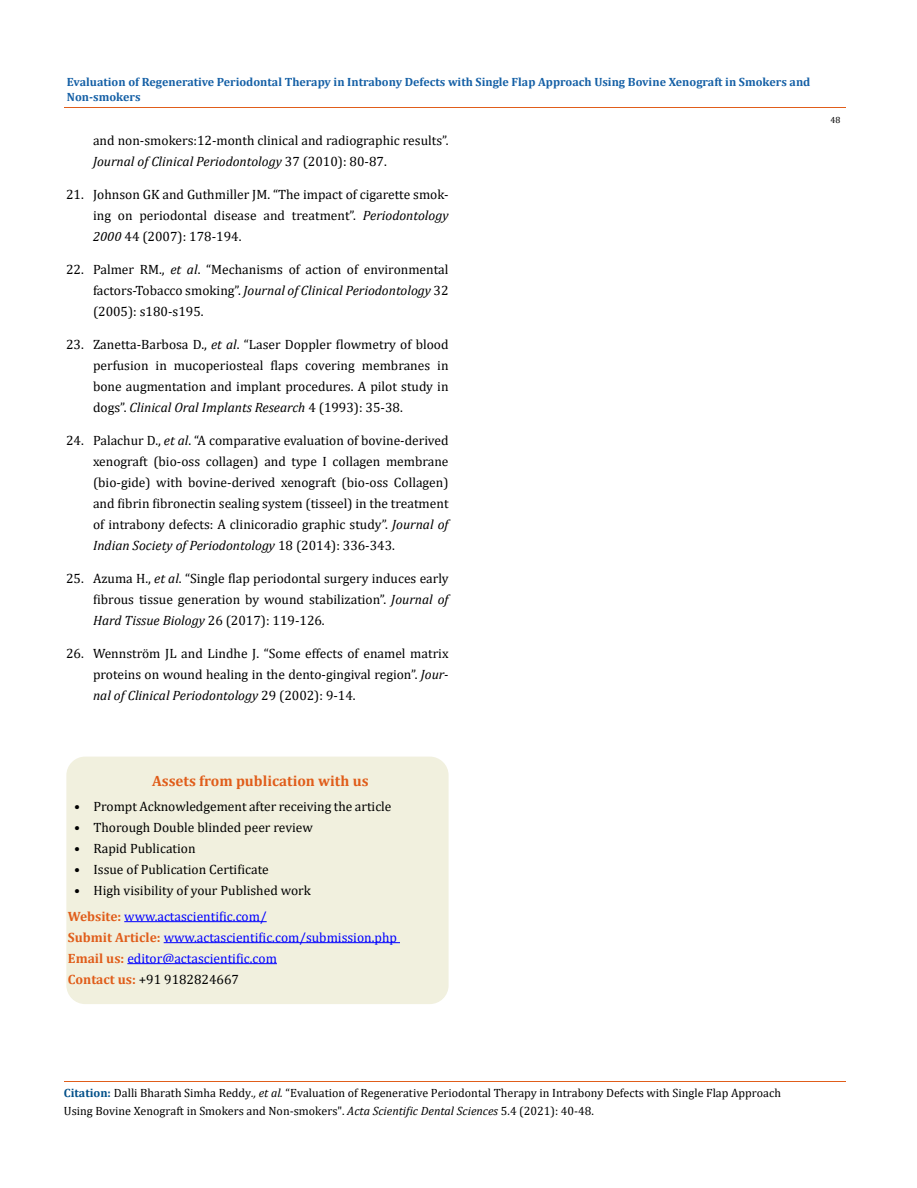
<style>
.page{position:relative;width:917px;height:1188px;background:#fff}
.page>*{position:absolute;margin:0;border:0;box-sizing:border-box;transform-origin:0 0}
.t1{font:700 15px "Cambria";color:#e05d1a}
.t2{font:13.5px/21px "Cambria";color:#000;text-align:justify}
.t3{font:13.5px/21px "Cambria";color:#00f}
.t4{font:12px/18px "Cambria";color:#000}
.t5{font:700 12px/15px "Cambria";color:#1560a6}
.t6{font:9px "Cambria";color:#000}
.s1{font-style:italic}
.s2{font-weight:700;color:#e05d1a}
.s3{color:#000}
.s4{font-weight:700;color:#035089}
</style>
<div class="page">
<hr style="left:64px;top:108px;width:781px;height:1px;background:#e05d1a">
<hr style="left:64px;top:1082px;width:781px;height:1px;background:#e05d1a">
<div style="left:67px;top:757px;width:381px;height:246px;background:#f1f0de;border-radius:18px"></div>
<div style="left:66px;top:757px;width:382px;height:247px;border:2px solid #f1f0de;border-radius:18px"></div>
<hr style="left:124px;top:921px;width:143px;height:1px;background:#00f">
<hr style="left:164px;top:942px;width:236px;height:1px;background:#00f">
<hr style="left:127px;top:963px;width:150px;height:1px;background:#00f">
<p class="t5" style="left:67px;top:74px;width:745px">Evaluation of Regenerative Periodontal Therapy in Intrabony Defects with Single Flap Approach Using Bovine Xenograft in Smokers and<br>Non-smokers</p>
<p class="t2" style="left:93px;top:130px;width:357px">and non-smokers:12-month clinical and radiographic results”.<br><span class="s1">Journal of Clinical Periodontology</span> 37 (2010): 80-87.</p>
<p class="t2" style="left:93px;top:184px;width:357px;text-indent:-27px">21. Johnson GK and Guthmiller JM. “The impact of cigarette smok&shy;ing on periodontal disease and treatment”. <span class="s1">Periodontology 2000</span> 44 (2007): 178-194.</p>
<p class="t2" style="left:93px;top:259px;width:357px;text-indent:-27px">22. Palmer RM., <span class="s1">et al</span>. “Mechanisms of action of environmental factors-Tobacco smoking”. <span class="s1">Journal of Clinical Periodontology</span> 32 (2005): s180-s195.</p>
<p class="t2" style="left:93px;top:334px;width:357px;text-indent:-27px">23. Zanetta-Barbosa D., <span class="s1">et al</span>. “Laser Doppler flowmetry of blood perfusion in mucoperiosteal flaps covering membranes in bone augmentation and implant procedures. A pilot study in dogs”. <span class="s1">Clinical Oral Implants Research</span> 4 (1993): 35-38.</p>
<p class="t2" style="left:93px;top:430px;width:357px;text-indent:-27px">24. Palachur D., <span class="s1">et al</span>. “A comparative evaluation of bovine-derived xenograft (bio-oss collagen) and type I collagen membrane (bio-gide) with bovine-derived xenograft (bio-oss Collagen) and fibrin fibronectin sealing system (tisseel) in the treatment of intrabony defects: A clinicoradio graphic study”. <span class="s1">Journal of Indian Society of Periodontology</span> 18 (2014): 336-343.</p>
<p class="t2" style="left:93px;top:568px;width:357px;text-indent:-27px">25. Azuma H., <span class="s1">et al</span>. “Single flap periodontal surgery induces early fibrous tissue generation by wound stabilization”. <span class="s1">Journal of Hard Tissue Biology</span> 26 (2017): 119-126.</p>
<p class="t2" style="left:93px;top:643px;width:357px;text-indent:-27px">26. Wennström JL and Lindhe J. “Some effects of enamel matrix proteins on wound healing in the dento-gingival region”. <span class="s1">Jour&shy;nal of Clinical Periodontology</span> 29 (2002): 9-14.</p>
<p class="t6" style="left:830px;top:114px;width:11px">48</p>
<p class="t1" style="left:152px;top:770px;width:218px">Assets from publication with us</p>
<p class="t2" style="left:74px;top:796px;width:319px">• Prompt Acknowledgement after receiving the article</p>
<p class="t2" style="left:74px;top:817px;width:240px">• Thorough Double blinded peer review</p>
<p class="t2" style="left:74px;top:838px;width:123px">• Rapid Publication</p>
<p class="t2" style="left:74px;top:859px;width:196px">• Issue of Publication Certificate</p>
<p class="t2" style="left:74px;top:880px;width:238px">• High visibility of your Published work</p>
<p class="t3" style="left:68px;top:906px;width:330px"><span class="s2">Website:</span> www.actascientific.com/<br><span class="s2">Submit Article:</span> www.actascientific.com/submission.php <span class="s2">Email us:</span> editor@actascientific.com<br><span class="s2">Contact us:</span> <span class="s3">+91 9182824667</span></p>
<p class="t4" style="left:64px;top:1084px;width:718px"><span class="s4">Citation:</span> Dalli Bharath Simha Reddy<span class="s1">., et al.</span> “Evaluation of Regenerative Periodontal Therapy in Intrabony Defects with Single Flap Approach<br>Using Bovine Xenograft in Smokers and Non-smokers". <span class="s1">Acta Scientific Dental Sciences</span> 5.4 (2021): 40-48.</p>
</div>
